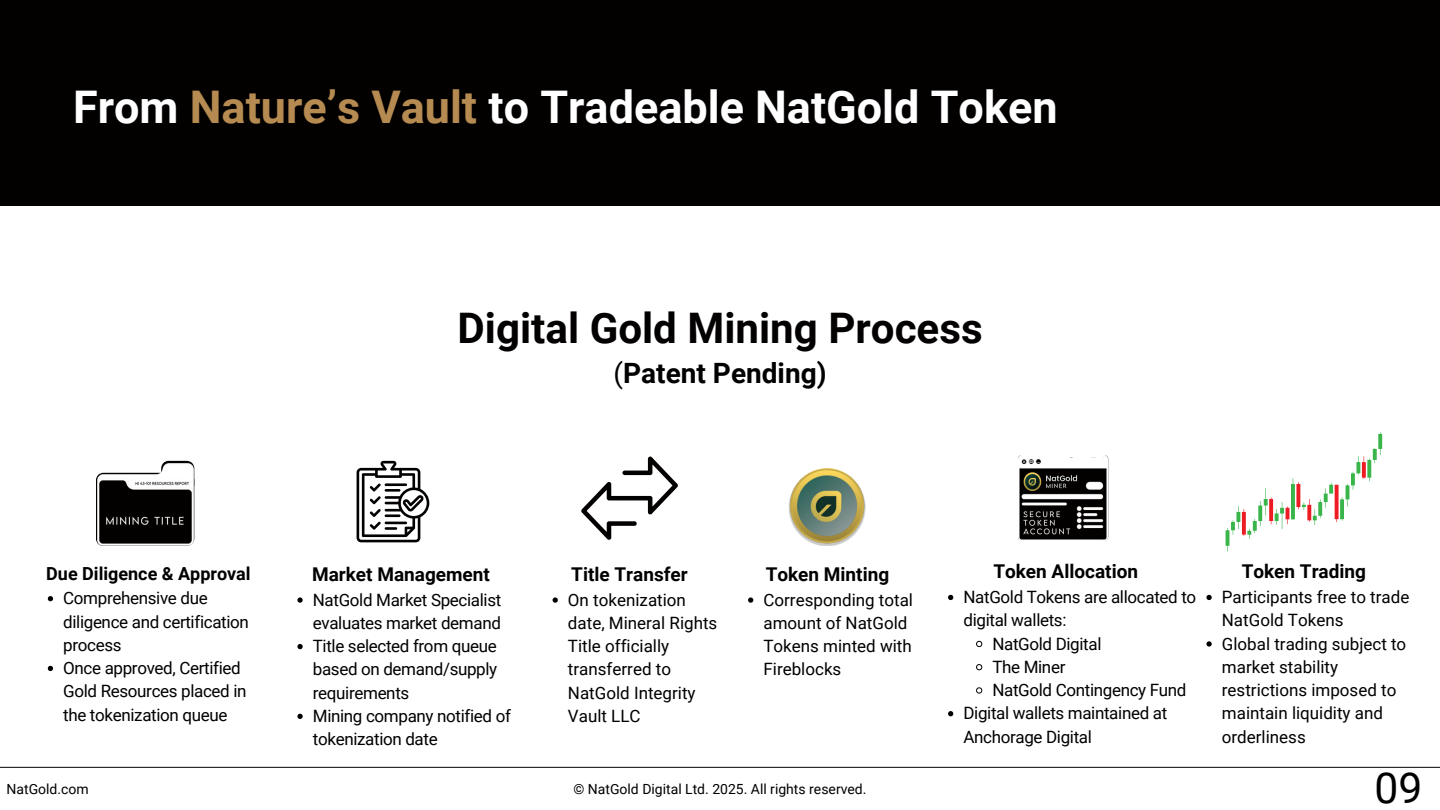
<style>
.page{position:relative;width:1440px;height:810px;background:#fff}
.page>*{position:absolute;margin:0;border:0;box-sizing:border-box;transform-origin:0 0}
.t1{font:700 45px "Roboto";color:#fff}
.t2{font:42.6px "Roboto";color:#000}
.t3{font:700 42.1px "Roboto";color:#030000}
.t4{font:700 28px "Roboto";color:#000}
.t5{font:700 19px "Roboto";color:#000}
.t6{font:700 18px "Roboto";color:#000}
.t7{font:17px/23.2px "Roboto";letter-spacing:-.02em;color:#000}
.t8{font:17px/23.2px "Roboto";color:#000}
.t9{font:14px "Roboto";color:#000}
.s1{color:#b68b52}
.s2{font-weight:400}
</style>
<div class="page">
<svg style="left:96px;top:461px;width:98px;height:85px"></svg>
<img style="left:97px;top:463px;width:96px;height:82px">
<svg style="left:357px;top:461px;width:72px;height:81px"></svg>
<svg style="left:1018px;top:455px;width:90px;height:86px"></svg>
<img style="left:1024px;top:473px;width:19px;height:18px">
<svg style="left:948px;top:595px;width:5px;height:5px"></svg>
<svg style="left:976px;top:640px;width:7px;height:7px"></svg>
<svg style="left:976px;top:664px;width:7px;height:7px"></svg>
<svg style="left:976px;top:687px;width:7px;height:7px"></svg>
<svg style="left:948px;top:711px;width:5px;height:5px"></svg>
<hr style="left:0;top:767px;width:1440px;height:1px;background:#030000">
<svg style="left:581px;top:457px;width:97px;height:83px"></svg>
<img style="left:788px;top:467px;width:78px;height:79px;border-radius:8px">
<svg style="left:1226px;top:432px;width:156px;height:120px"></svg>
<div style="left:102px;top:503px;width:87px;height:11px;background:#030000"></div>
<svg style="left:297px;top:597px;width:6px;height:6px"></svg>
<svg style="left:297px;top:644px;width:6px;height:5px"></svg>
<svg style="left:297px;top:714px;width:6px;height:5px"></svg>
<div style="left:0;top:0;width:1440px;height:206px;background:#030000"></div>
<svg style="left:48px;top:596px;width:5px;height:5px"></svg>
<svg style="left:48px;top:666px;width:5px;height:5px"></svg>
<svg style="left:553px;top:597px;width:5px;height:6px"></svg>
<svg style="left:1206px;top:595px;width:6px;height:5px"></svg>
<svg style="left:1206px;top:641px;width:6px;height:6px"></svg>
<svg style="left:748px;top:597px;width:5px;height:6px"></svg>
<p class="t1" style="left:73px;top:81px;width:986px">From <span class="s1">Nature’s Vault</span> to Tradeable NatGold Token</p>
<p class="t3" style="left:458px;top:304px;width:527px">Digital Gold Mining Process</p>
<p class="t4" style="left:614px;top:357px;width:214px"><span class="s2">(</span>Patent Pending)</p>
<h3 class="t6" style="left:46px;top:564px;width:206px">Due Diligence &amp; Approval</h3>
<p class="t7" style="left:63px;top:587px;width:187px">Comprehensive due diligence and certification process</p>
<p class="t7" style="left:63px;top:657px;width:185px">Once approved, Certified<br>Gold Resources placed in the tokenization queue</p>
<p class="t5" style="left:312px;top:563px;width:179px">Market Management</p>
<p class="t7" style="left:313px;top:588px;width:190px">NatGold Market Specialist evaluates market demand</p>
<p class="t7" style="left:313px;top:635px;width:186px;text-align:justify">Title selected from queue based on demand/supply requirements</p>
<p class="t7" style="left:313px;top:705px;width:200px">Mining company notified of tokenization date</p>
<p class="t5" style="left:571px;top:563px;width:118px">Title Transfer</p>
<p class="t8" style="left:568px;top:588px;width:151px">On tokenization date, Mineral Rights<br>Title officially transferred to<br>NatGold Integrity<br>Vault LLC</p>
<h3 class="t5" style="left:766px;top:563px;width:125px">Token Minting</h3>
<p class="t8" style="left:763px;top:588px;width:151px">Corresponding total amount of NatGold<br>Tokens minted with<br>Fireblocks</p>
<p class="t9" style="left:7px;top:781px;width:84px">NatGold.com</p>
<h3 class="t9" style="left:573px;top:781px;width:295px">© NatGold Digital Ltd. 2025. All rights reserved.</h3>
<h1 class="t5" style="left:993px;top:561px;width:146px">Token Allocation</h1>
<h2 class="t7" style="left:963px;top:586px;width:234px">NatGold Tokens are allocated to digital wallets:</h2>
<p class="t7" style="left:992px;top:632px;width:111px">NatGold Digital</p>
<p class="t7" style="left:992px;top:655px;width:75px">The Miner</p>
<p class="t7" style="left:992px;top:679px;width:196px">NatGold Contingency Fund</p>
<p class="t7" style="left:963px;top:702px;width:205px">Digital wallets maintained at<br>Anchorage Digital</p>
<p class="t5" style="left:1242px;top:561px;width:126px">Token Trading</p>
<h3 class="t8" style="left:1222px;top:586px;width:189px">Participants free to trade<br>NatGold Tokens</h3>
<p class="t8" style="left:1222px;top:632px;width:186px">Global trading subject to market stability restrictions imposed to maintain liquidity and orderliness</p>
<p class="t2" style="left:1375px;top:764px;width:49px">09</p>
</div>
